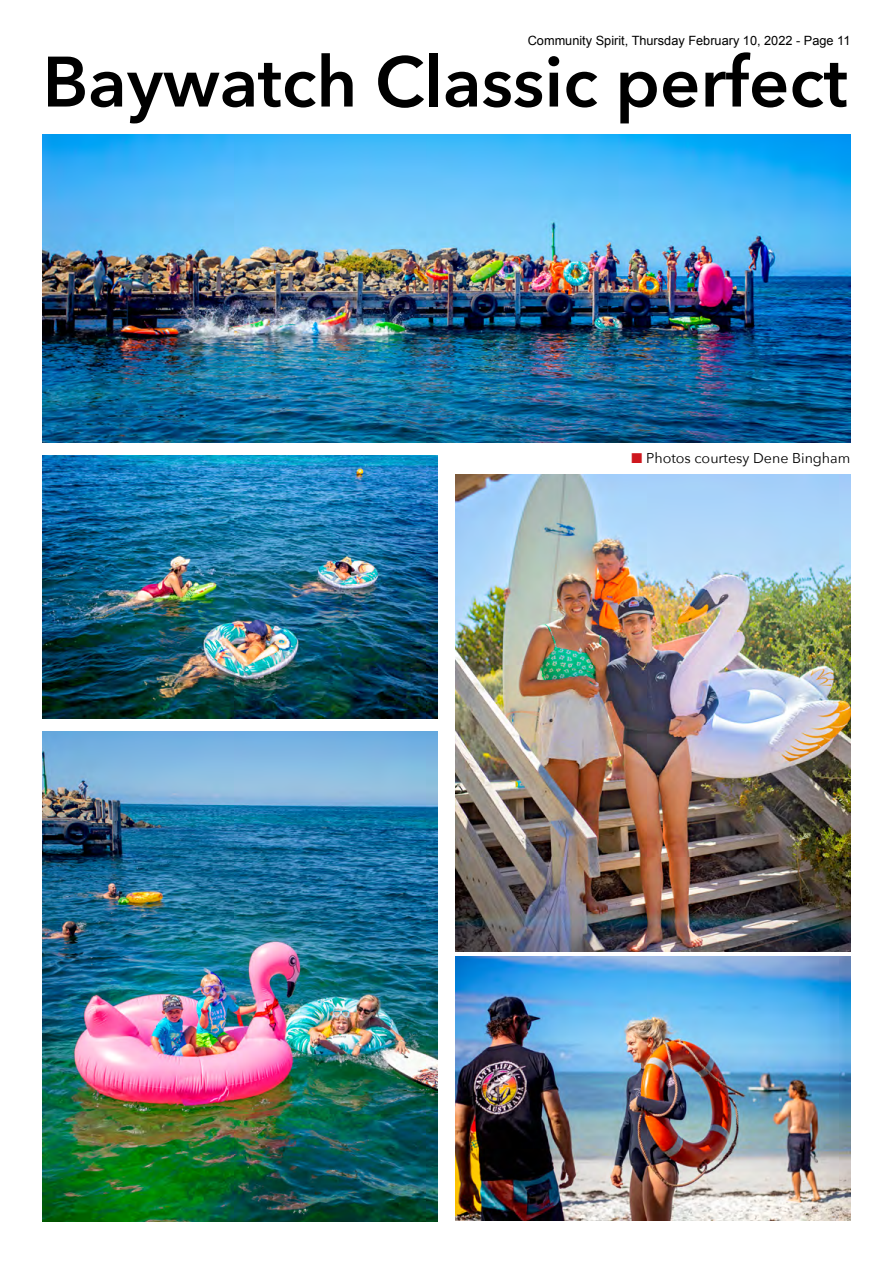
<style>
.page{position:relative;width:893px;height:1263px;background:#fff}
.page>*{position:absolute;margin:0;border:0;box-sizing:border-box;transform-origin:0 0}
.t1{font:600 70.5px "Avenir Next";color:#000}
.t2{font:14.25px "Avenir Next";color:#000}
.t3{font:12.75px "Arial";color:#000}
.s1{color:#ce171e}
</style>
<div class="page">
<img style="left:43px;top:135px;width:807px;height:307px">
<img style="left:43px;top:455px;width:395px;height:264px">
<img style="left:43px;top:731px;width:395px;height:490px">
<img style="left:455px;top:957px;width:395px;height:263px">
<img style="left:455px;top:475px;width:395px;height:476px">
<p class="t3" style="left:528px;top:32px;width:324px">Community Spirit, Thursday February 10, 2022 - Page 11</p>
<h1 class="t1" style="left:43px;top:22px;width:807px">Baywatch Classic perfect</h1>
<p class="t2" style="left:631px;top:446px;width:221px"><span class="s1">■</span> Photos courtesy Dene Bingham</p>
</div>
